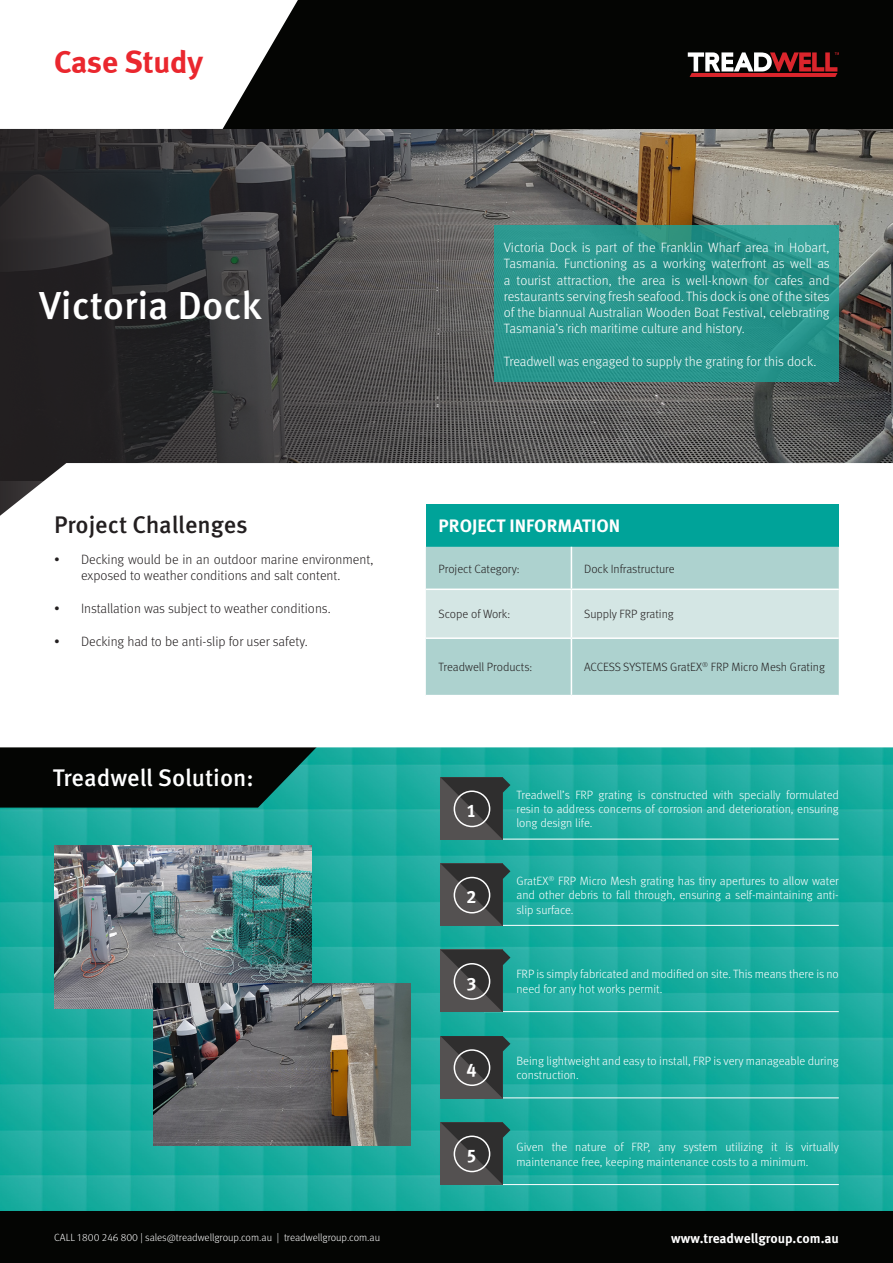
<style>
.page{position:relative;width:893px;height:1263px;background:#fff}
.page>*{position:absolute;margin:0;border:0;box-sizing:border-box;transform-origin:0 0}
.t1{font:500 39px "Meta Pro";letter-spacing:-.005em;color:#fff}
.t2{font:31.5px "Meta Bold LF";color:#ea272e}
.t3{font:500 24px "Meta Pro";color:#fff}
.t4{font:500 24px "Meta Pro";letter-spacing:-.005em;color:#231f20}
.t5{font:700 18px "Meta Pro";color:#fff}
.t6{font:18px "Meta Bold LF";color:#fff}
.t7{font:300 13.5px/16.2px "Meta Pro";color:#fff;text-align:justify}
.t8{font:300 13.5px/16.5px "Meta Pro";color:#231f20;text-align:center}
.t9{font:700 13.5px "Meta Pro";color:#fff}
.t10{font:300 12px/14.4px "Meta Pro";color:#fff;text-align:justify}
.t11{font:300 12px "Meta Pro";color:#231f20}
.t12{font:300 10.5px "Meta Pro";color:#fff}
</style>
<div class="page">
<img style="left:0;top:747px;width:893px;height:464px">
<svg style="left:0;top:747px;width:318px;height:60px;background:#071613"></svg>
<img style="left:583px;top:129px;width:310px;height:334px">
<svg style="left:0;top:129px;width:583px;height:334px;background:#403f40"></svg>
<svg style="left:0;top:463px;width:887px;height:232px"></svg>
<div style="left:0;top:0;width:893px;height:129px;background:#040503"></div>
<svg style="left:0;top:0;width:298px;height:129px;background:#dfdfde"></svg>
<svg style="left:494px;top:225px;width:345px;height:157px;background:#28948b"></svg>
<svg style="left:688px;top:52px;width:151px;height:25px"></svg>
<img style="left:54px;top:846px;width:257px;height:162px">
<img style="left:153px;top:983px;width:257px;height:162px">
<div style="left:0;top:1211px;width:893px;height:52px;background:#040503"></div>
<div style="left:426px;top:504px;width:413px;height:43px;background:#00a399"></div>
<svg style="left:426px;top:547px;width:413px;height:148px;background:#b9d8d5"></svg>
<hr style="left:571px;top:547px;width:1px;height:41px;background:#fff">
<hr style="left:426px;top:588px;width:145px;height:2px;background:#fff">
<hr style="left:571px;top:588px;width:268px;height:2px;background:#fff">
<hr style="left:571px;top:590px;width:1px;height:47px;background:#fff">
<hr style="left:426px;top:637px;width:145px;height:2px;background:#fff">
<hr style="left:571px;top:637px;width:268px;height:2px;background:#fff">
<hr style="left:571px;top:639px;width:1px;height:56px;background:#fff">
<hr style="left:484px;top:839px;width:355px;height:1px;background:#fff">
<svg style="left:440px;top:777px;width:70px;height:62px;background:#414c4b"></svg>
<div style="left:454px;top:790px;width:36px;height:37px;border:2px solid #fff;border-radius:50%"></div>
<hr style="left:484px;top:925px;width:355px;height:1px;background:#fff">
<svg style="left:440px;top:863px;width:70px;height:63px;background:#424d4c"></svg>
<div style="left:454px;top:877px;width:36px;height:36px;border:2px solid #fff;border-radius:50%"></div>
<hr style="left:484px;top:1097px;width:355px;height:1px;background:#fff">
<svg style="left:440px;top:1036px;width:70px;height:62px;background:#414c4b"></svg>
<div style="left:454px;top:1049px;width:36px;height:37px;border:2px solid #fff;border-radius:50%"></div>
<hr style="left:484px;top:1011px;width:355px;height:1px;background:#fff">
<svg style="left:440px;top:950px;width:70px;height:62px;background:#414c4b"></svg>
<div style="left:454px;top:963px;width:36px;height:37px;border:2px solid #fff;border-radius:50%"></div>
<hr style="left:484px;top:1184px;width:355px;height:1px;background:#fff">
<svg style="left:440px;top:1122px;width:70px;height:62px;background:#414c4b"></svg>
<div style="left:454px;top:1135px;width:36px;height:37px;border:2px solid #fff;border-radius:50%"></div>
<p class="t2" style="left:54px;top:44px;width:151px">Case Study</p>
<p class="t1" style="left:39px;top:275px;width:224px">Victoria Dock</p>
<p class="t4" style="left:54px;top:506px;width:195px">Project Challenges</p>
<p class="t8" style="left:54px;top:550px;width:321px">• Decking would be in an outdoor marine environment, exposed to weather conditions and salt content.</p>
<p class="t8" style="left:54px;top:600px;width:278px">• Installation was subject to weather conditions.</p>
<p class="t8" style="left:54px;top:633px;width:255px">• Decking had to be anti-slip for user safety.</p>
<p class="t3" style="left:53px;top:759px;width:203px">Treadwell Solution:</p>
<p class="t7" style="left:504px;top:239px;width:327px">Victoria Dock is part of the Franklin Wharf area in Hobart, Tasmania. Functioning as a working waterfront as well as a tourist attraction, the area is well-known for cafes and restaurants serving fresh seafood. This dock is one of the sites of the biannual Australian Wooden Boat Festival, celebrating Tasmania’s rich maritime culture and history.</p>
<p class="t7" style="left:504px;top:352px;width:314px">Treadwell was engaged to supply the grating for this dock.</p>
<p class="t5" style="left:439px;top:512px;width:183px">PROJECT INFORMATION</p>
<p class="t11" style="left:439px;top:560px;width:83px">Project Category:</p>
<p class="t11" style="left:584px;top:560px;width:92px">Dock Infrastructure</p>
<p class="t11" style="left:439px;top:605px;width:73px">Scope of Work:</p>
<p class="t11" style="left:584px;top:605px;width:91px">Supply FRP grating</p>
<p class="t11" style="left:439px;top:659px;width:95px">Treadwell Products:</p>
<p class="t11" style="left:584px;top:659px;width:242px">ACCESS SYSTEMS GratEX<sup>®</sup> FRP Micro Mesh Grating</p>
<p class="t6" style="left:467px;top:800px;width:12px">1</p>
<p class="t6" style="left:467px;top:886px;width:12px">2</p>
<p class="t10" style="left:516px;top:787px;width:324px">Treadwell’s FRP grating is constructed with specially formulated resin to address concerns of corrosion and deterioration, ensuring long design life.</p>
<p class="t10" style="left:516px;top:873px;width:324px">GratEX<sup>®</sup> FRP Micro Mesh grating has tiny apertures to allow water and other debris to fall through, ensuring a self-maintaining anti&shy;slip surface.</p>
<p class="t6" style="left:467px;top:972px;width:12px">3</p>
<p class="t10" style="left:516px;top:966px;width:324px">FRP is simply fabricated and modified on site. This means there is no need for any hot works permit.</p>
<p class="t10" style="left:516px;top:1052px;width:324px">Being lightweight and easy to install, FRP is very manageable during</p>
<p class="t6" style="left:467px;top:1059px;width:12px">4</p>
<p class="t10" style="left:516px;top:1067px;width:64px">construction.</p>
<p class="t6" style="left:467px;top:1145px;width:12px">5</p>
<p class="t10" style="left:516px;top:1139px;width:324px">Given the nature of FRP, any system utilizing it is virtually maintenance free, keeping maintenance costs to a minimum.</p>
<p class="t12" style="left:54px;top:1230px;width:328px">CALL 1800 246 800 | sales@treadwellgroup.com.au | treadwellgroup.com.au</p>
<p class="t9" style="left:671px;top:1228px;width:169px">www.treadwellgroup.com.au</p>
</div>
